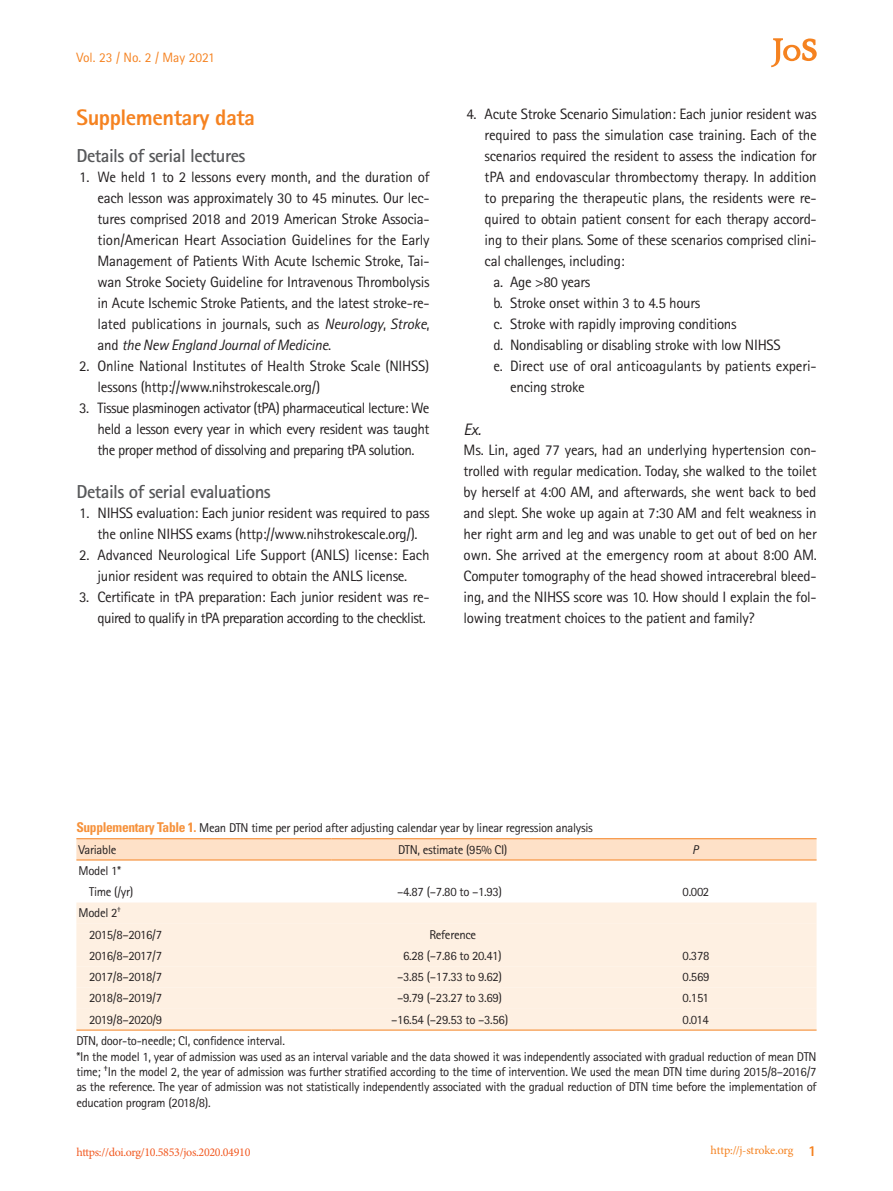
<style>
.page{position:relative;width:893px;height:1191px;background:#fff}
.page>*{position:absolute;margin:0;border:0;box-sizing:border-box;transform-origin:0 0}
.제목1{font:800 22.5px "Rotis Sans Serif Std";letter-spacing:-.02em;color:#f58220}
.제목2{font:700 18.75px "Rotis Sans Serif Std";letter-spacing:-.03em;color:#57585a}
.제목3_이탤릭체{font:italic 16.5px "Rotis Sans Serif Std";color:#231f20}
.참고문헌{font:15px/21px "Rotis Sans Serif Std";letter-spacing:-.02em;color:#231f20;text-align:justify}
.첫번째_본문_들여쓰기_없음{font:15px/21px "Rotis Sans Serif Std";letter-spacing:-.02em;color:#231f20;text-align:justify}
.들여쓰기_있음{font:15px/21px "Rotis Sans Serif Std";letter-spacing:-.02em;color:#231f20}
.참고문헌-2{font:15px/21px "Rotis Sans Serif Std";letter-spacing:-.04em;color:#231f20;text-align:right}
.t1{font:13.5px "Rotis Sans Serif Std";color:#f58220}
.테이블_설명{font:12.75px/15.3px "Rotis Sans Serif Std";letter-spacing:-.025em;color:#231f20;text-align:justify}
.테이블본문{font:12.75px "Rotis Sans Serif Std";letter-spacing:-.025em;color:#231f20}
.Fig_설명{font:12.75px "Rotis Sans Serif Std";letter-spacing:-.025em;color:#231f20}
.테이블본문-2{font:italic 12.75px "Rotis Sans Serif Std";color:#231f20}
.t2{font:12px "Minion Pro";letter-spacing:-.025em;color:#f15921}
.t3{font:12px "Minion Pro";letter-spacing:-.015em;color:#f58220}
.s1{font-style:italic}
.s2{font-family:"Univers LT Std";font-weight:700;font-stretch:condensed;font-size:13.5px;color:#f6923c}
.s3{font-family:"Rotis Sans Serif Std";font-weight:800;font-size:15px}
</style>
<div class="page">
<svg style="left:771px;top:38px;width:46px;height:29px"></svg>
<div style="left:76px;top:839px;width:741px;height:20px;background:#fee1c8"></div>
<div style="left:76px;top:902px;width:741px;height:21px;background:#fef0e2"></div>
<div style="left:76px;top:923px;width:741px;height:106px;background:#fef0e2"></div>
<hr style="left:76px;top:1029px;width:256px;height:1px;background:#f58220">
<hr style="left:332px;top:1029px;width:242px;height:1px;background:#f58220">
<hr style="left:574px;top:1029px;width:243px;height:1px;background:#f58220">
<hr style="left:76px;top:838px;width:256px;height:1px;background:#f58220">
<hr style="left:332px;top:838px;width:242px;height:1px;background:#f58220">
<hr style="left:574px;top:838px;width:243px;height:1px;background:#f58220">
<hr style="left:76px;top:859px;width:256px;height:1px;background:#f58220">
<hr style="left:332px;top:859px;width:242px;height:1px;background:#f58220">
<hr style="left:574px;top:859px;width:243px;height:1px;background:#f58220">
<p class="t1" style="left:77px;top:50px;width:140px">Vol. 23 / No. 2 / May 2021</p>
<p class="제목1" style="left:77px;top:103px;width:180px">Supplementary data</p>
<p class="제목2" style="left:77px;top:143px;width:170px">Details of serial lectures</p>
<p class="참고문헌" style="left:98px;top:166px;width:334px;text-indent:-18px">1. We held 1 to 2 lessons every month, and the duration of each lesson was approximately 30 to 45 minutes. Our lec&shy;tures comprised 2018 and 2019 American Stroke Associa&shy;tion/American Heart Association Guidelines for the Early Management of Patients With Acute Ischemic Stroke, Tai&shy;wan Stroke Society Guideline for Intravenous Thrombolysis in Acute Ischemic Stroke Patients, and the latest stroke-re&shy;lated publications in journals, such as <span class="s1">Neurology</span>, <span class="s1">Stroke</span>, and <span class="s1">the New England Journal of Medicine</span>.</p>
<p class="참고문헌" style="left:98px;top:355px;width:333px;text-indent:-18px">2. Online National Institutes of Health Stroke Scale (NIHSS) lessons (http://www.nihstrokescale.org/)</p>
<p class="참고문헌" style="left:98px;top:397px;width:334px;text-indent:-18px">3. Tissue plasminogen activator (tPA) pharmaceutical lecture: We held a lesson every year in which every resident was taught the proper method of dissolving and preparing tPA solution.</p>
<p class="제목2" style="left:77px;top:479px;width:196px">Details of serial evaluations</p>
<p class="참고문헌" style="left:79px;top:502px;width:352px;text-align:center">1. NIHSS evaluation: Each junior resident was required to pass the online NIHSS exams (http://www.nihstrokescale.org/).</p>
<p class="참고문헌" style="left:79px;top:544px;width:352px;text-align:center">2. Advanced Neurological Life Support (ANLS) license: Each junior resident was required to obtain the ANLS license.</p>
<p class="참고문헌-2" style="left:79px;top:586px;width:352px">3. Certificate in tPA preparation: Each junior resident was re&shy;quired to qualify in tPA preparation according to the checklist.</p>
<p class="참고문헌" style="left:485px;top:103px;width:334px;text-indent:-18px">4. Acute Stroke Scenario Simulation: Each junior resident was required to pass the simulation case training. Each of the scenarios required the resident to assess the indication for tPA and endovascular thrombectomy therapy. In addition to preparing the therapeutic plans, the residents were re&shy;quired to obtain patient consent for each therapy accord&shy;ing to their plans. Some of these scenarios comprised clini&shy;cal challenges, including:</p>
<p class="들여쓰기_있음" style="left:493px;top:271px;width:99px">a. Age &gt;80 years</p>
<p class="들여쓰기_있음" style="left:493px;top:292px;width:209px">b. Stroke onset within 3 to 4.5 hours</p>
<p class="들여쓰기_있음" style="left:493px;top:313px;width:245px">c. Stroke with rapidly improving conditions</p>
<p class="들여쓰기_있음" style="left:493px;top:334px;width:289px">d. Nondisabling or disabling stroke with low NIHSS</p>
<p class="들여쓰기_있음" style="left:510px;top:355px;width:308px;text-indent:-17px">e. Direct use of oral anticoagulants by patients experi&shy;encing stroke</p>
<p class="제목3_이탤릭체" style="left:464px;top:420px;width:19px">Ex.</p>
<p class="첫번째_본문_들여쓰기_없음" style="left:464px;top:439px;width:355px">Ms. Lin, aged 77 years, had an underlying hypertension con&shy;trolled with regular medication. Today, she walked to the toilet by herself at 4:00 AM, and afterwards, she went back to bed and slept. She woke up again at 7:30 AM and felt weakness in her right arm and leg and was unable to get out of bed on her own. She arrived at the emergency room at about 8:00 AM.<br>Computer tomography of the head showed intracerebral bleed&shy;ing, and the NIHSS score was 10. How should I explain the fol&shy;lowing treatment choices to the patient and family?</p>
<p class="Fig_설명" style="left:76px;top:819px;width:518px"><span class="s2">Supplementary Table 1.</span> Mean DTN time per period after adjusting calendar year by linear regression analysis</p>
<p class="테이블본문" style="left:79px;top:841px;width:39px">Variable</p>
<p class="테이블본문" style="left:398px;top:841px;width:111px">DTN, estimate (95% CI)</p>
<p class="테이블본문-2" style="left:692px;top:842px;width:8px">P</p>
<p class="테이블본문" style="left:79px;top:863px;width:44px">Model 1*</p>
<p class="테이블본문" style="left:89px;top:884px;width:46px">Time (/yr)</p>
<p class="테이블본문" style="left:397px;top:884px;width:106px">–4.87 (–7.80 to –1.93)</p>
<p class="테이블본문" style="left:683px;top:884px;width:28px">0.002</p>
<p class="테이블본문" style="left:79px;top:905px;width:44px">Model 2<sup>†</sup></p>
<p class="테이블본문" style="left:89px;top:926px;width:74px">2015/8–2016/7</p>
<p class="테이블본문" style="left:429px;top:926px;width:48px">Reference</p>
<p class="테이블본문" style="left:89px;top:948px;width:74px">2016/8–2017/7</p>
<p class="테이블본문" style="left:403px;top:948px;width:100px">6.28 (–7.86 to 20.41)</p>
<p class="테이블본문" style="left:683px;top:948px;width:28px">0.378</p>
<p class="테이블본문" style="left:89px;top:969px;width:74px">2017/8–2018/7</p>
<p class="테이블본문" style="left:397px;top:969px;width:106px">–3.85 (–17.33 to 9.62)</p>
<p class="테이블본문" style="left:683px;top:969px;width:28px">0.569</p>
<p class="테이블본문" style="left:89px;top:990px;width:74px">2018/8–2019/7</p>
<p class="테이블본문" style="left:397px;top:990px;width:106px">–9.79 (–23.27 to 3.69)</p>
<p class="테이블본문" style="left:683px;top:990px;width:28px">0.151</p>
<p class="테이블본문" style="left:89px;top:1011px;width:75px">2019/8–2020/9</p>
<p class="테이블본문" style="left:391px;top:1011px;width:119px">–16.54 (–29.53 to –3.56)</p>
<p class="테이블본문" style="left:683px;top:1011px;width:28px">0.014</p>
<p class="테이블_설명" style="left:76px;top:1033px;width:210px">DTN, door-to-needle; CI, confidence interval.</p>
<p class="테이블_설명" style="left:76px;top:1048px;width:742px">*In the model 1, year of admission was used as an interval variable and the data showed it was independently associated with gradual reduction of mean DTN time; <sup>†</sup>In the model 2, the year of admission was further stratified according to the time of intervention. We used the mean DTN time during 2015/8–2016/7 as the reference. The year of admission was not statistically independently associated with the gradual reduction of DTN time before the implementation of education program (2018/8).</p>
<p class="t2" style="left:77px;top:1144px;width:175px">https://doi.org/10.5853/jos.2020.04910</p>
<p class="t3" style="left:711px;top:1142px;width:107px">http://j-stroke.org <span class="s3">1</span></p>
</div>
